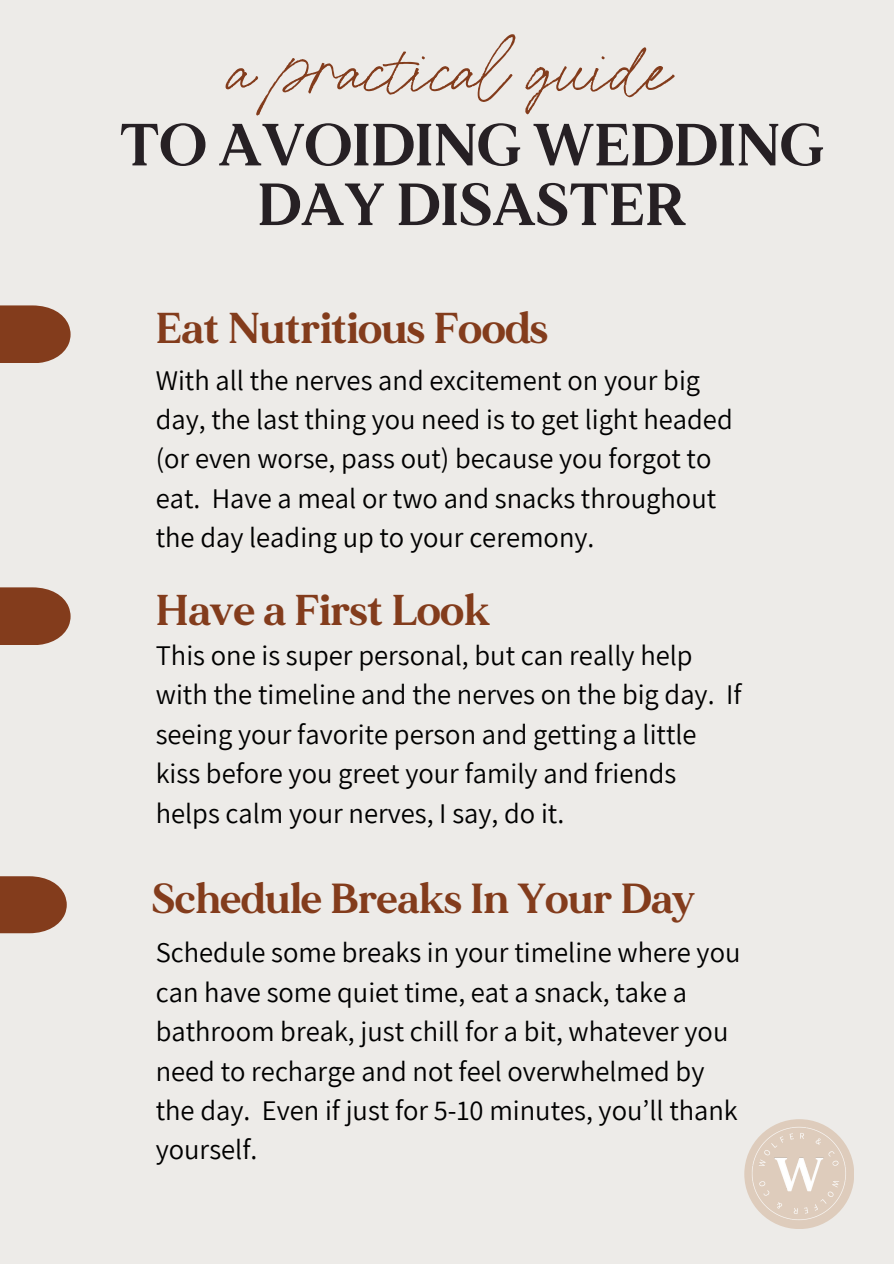
<style>
.page{position:relative;width:894px;height:1264px;background:#fff}
.page>*{position:absolute;margin:0;border:0;box-sizing:border-box;transform-origin:0 0}
.t1{font:75.15px "Miss Confidential Alt";color:#833c1c}
.t2{font:700 59.4px/59.7px "MADE Mirage";color:#262024;text-align:center}
.t3{font:700 43.05px "MADE Mirage";color:#833c1c}
.t4{font:700 42px "MADE Mirage";color:#833c1c}
.t5{font:28.5px/39.3px "Assistant";color:#000}
</style>
<div class="page">
<div style="left:0;top:0;width:893px;height:1263px;background:#edebe8"></div>
<div style="left:744px;top:1119px;width:110px;height:109px;background:#deccbc;border-radius:50%"></div>
<img style="left:750px;top:1125px;width:96px;height:96px">
<div style="left:0;top:305px;width:71px;height:58px;background:#833c1c"></div>
<div style="left:0;top:876px;width:67px;height:57px;background:#833c1c"></div>
<div style="left:0;top:587px;width:71px;height:58px;background:#833c1c"></div>
<h1 class="t1" style="left:226px;top:19px;width:442px">a practical guide</h1>
<h2 class="t2" style="left:120px;top:118px;width:705px">TO AVOIDING WEDDING<br>DAY DISASTER</h2>
<h3 class="t3" style="left:156px;top:303px;width:394px">Eat Nutritious Foods</h3>
<p class="t5" style="left:156px;top:359px;width:578px">With all the nerves and excitement on your big day, the last thing you need is to get light headed (or even worse, pass out) because you forgot to eat. Have a meal or two and snacks throughout the day leading up to your ceremony.</p>
<h3 class="t3" style="left:156px;top:585px;width:336px">Have a First Look</h3>
<p class="t5" style="left:156px;top:635px;width:587px">This one is super personal, but can really help with the timeline and the nerves on the big day. If seeing your favorite person and getting a little kiss before you greet your family and friends helps calm your nerves, I say, do it.</p>
<h3 class="t4" style="left:152px;top:873px;width:544px">Schedule Breaks In Your Day</h3>
<p class="t5" style="left:156px;top:932px;width:586px">Schedule some breaks in your timeline where you can have some quiet time, eat a snack, take a bathroom break, just chill for a bit, whatever you need to recharge and not feel overwhelmed by the day. Even if just for 5-10 minutes, you’ll thank yourself.</p>
</div>
